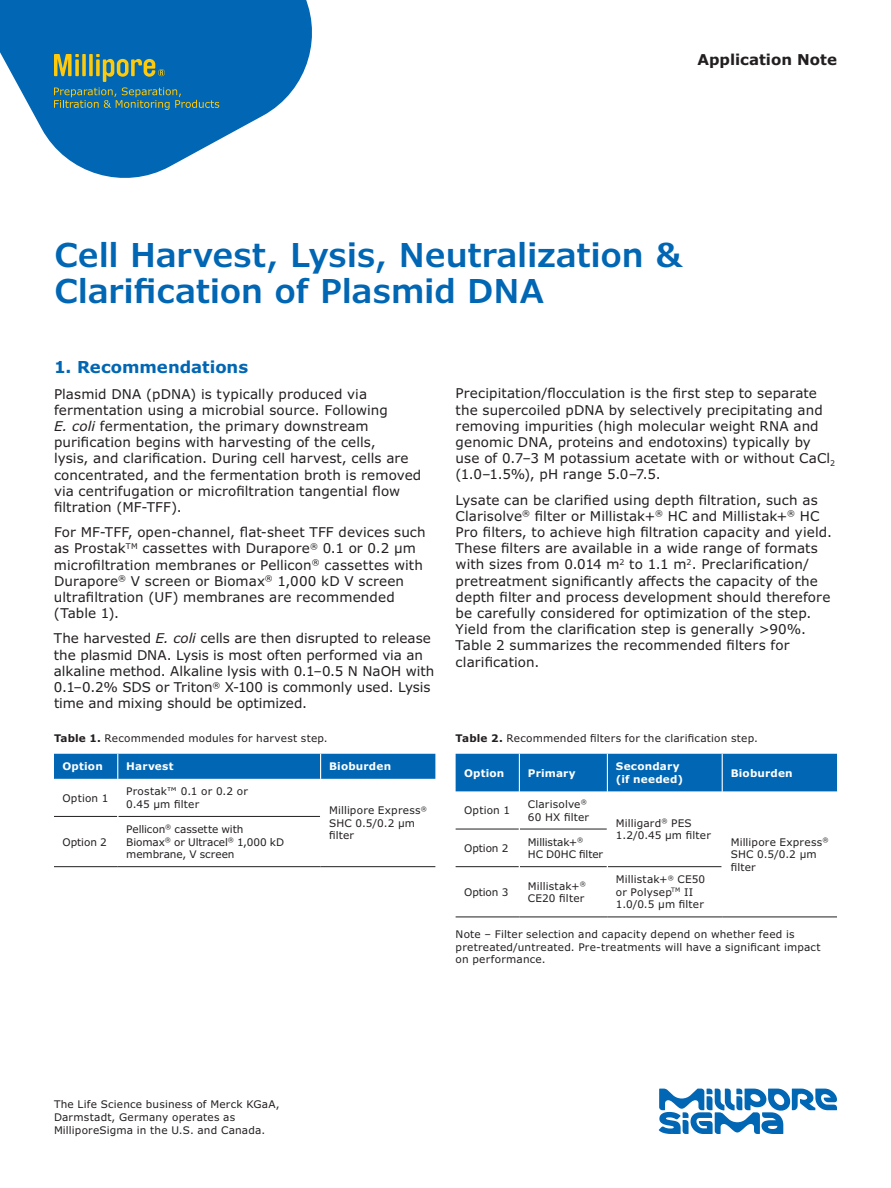
<style>
.page{position:relative;width:891px;height:1188px;background:#fff}
.page>*{position:absolute;margin:0;border:0;box-sizing:border-box;transform-origin:0 0}
.t1{font:600 33px/36px "Verdana Pro";letter-spacing:-.005em;color:#0166b3}
.t2{font:700 16.5px "Verdana Pro";color:#0166b3}
.t3{font:700 15px "Verdana Pro";color:#231f20}
.t4{font:13.5px/16.2px "Verdana Pro";letter-spacing:.005em;color:#231f20}
.t5{font:10.5px/12.6px "Verdana Pro";letter-spacing:.015em;color:#231f20}
.t6{font:700 10.5px/12.6px "Verdana Pro";letter-spacing:.015em;color:#fff}
.t7{font:10.5px/12.6px "Verdana Pro";letter-spacing:-.005em;color:#231f20}
.t8{font:10.5px/12.6px "Verdana Pro";letter-spacing:-.01em;color:#231f20}
.s1{font-style:italic}
.s2{font-weight:700}
</style>
<div class="page">
<svg style="left:0;top:0;width:312px;height:178px;fill:#0166b3"></svg>
<svg style="left:54px;top:54px;width:165px;height:56px;background:#307892"></svg>
<hr style="left:54px;top:816px;width:63px;height:1px;background:#231f20">
<hr style="left:118px;top:816px;width:202px;height:1px;background:#231f20">
<div style="left:54px;top:754px;width:381px;height:25px;background:#0166b3"></div>
<hr style="left:54px;top:866px;width:64px;height:1px;background:#231f20">
<hr style="left:118px;top:866px;width:203px;height:1px;background:#231f20">
<hr style="left:321px;top:866px;width:114px;height:1px;background:#231f20">
<div style="left:456px;top:754px;width:381px;height:37px;background:#0166b3"></div>
<hr style="left:519px;top:754px;width:1px;height:37px;background:#fff">
<hr style="left:607px;top:754px;width:1px;height:37px;background:#fff">
<hr style="left:722px;top:754px;width:1px;height:37px;background:#fff">
<hr style="left:456px;top:829px;width:63px;height:1px;background:#231f20">
<hr style="left:520px;top:829px;width:87px;height:1px;background:#231f20">
<hr style="left:456px;top:866px;width:63px;height:1px;background:#231f20">
<hr style="left:520px;top:866px;width:87px;height:1px;background:#231f20">
<hr style="left:608px;top:866px;width:114px;height:1px;background:#231f20">
<hr style="left:456px;top:917px;width:63px;height:1px;background:#231f20">
<hr style="left:519px;top:917px;width:88px;height:1px;background:#231f20">
<hr style="left:607px;top:917px;width:115px;height:1px;background:#231f20">
<hr style="left:722px;top:917px;width:115px;height:1px;background:#231f20">
<svg style="left:659px;top:1089px;width:178px;height:45px"></svg>
<p class="t3" style="left:697px;top:50px;width:141px">Application Note</p>
<h1 class="t1" style="left:54px;top:237px;width:629px">Cell Harvest, Lysis, Neutralization &amp;<br>Clarification of Plasmid DNA</h1>
<p class="t2" style="left:54px;top:357px;width:196px">1. Recommendations</p>
<p class="t4" style="left:54px;top:386px;width:369px">Plasmid DNA (pDNA) is typically produced via fermentation using a microbial source. Following<br><span class="s1">E. coli</span> fermentation, the primary downstream purification begins with harvesting of the cells,<br>lysis, and clarification. During cell harvest, cells are concentrated, and the fermentation broth is removed via centrifugation or microfiltration tangential flow filtration (MF-TFF).</p>
<p class="t4" style="left:54px;top:524px;width:373px">For MF-TFF, open-channel, flat-sheet TFF devices such as Prostak<sup>TM</sup> cassettes with Durapore<sup>®</sup> 0.1 or 0.2 µm microfiltration membranes or Pellicon<sup>®</sup> cassettes with Durapore<sup>®</sup> V screen or Biomax<sup>®</sup> 1,000 kD V screen ultrafiltration (UF) membranes are recommended (Table 1).</p>
<p class="t4" style="left:54px;top:631px;width:382px">The harvested <span class="s1">E. coli</span> cells are then disrupted to release the plasmid DNA. Lysis is most often performed via an alkaline method. Alkaline lysis with 0.1–0.5 N NaOH with 0.1–0.2% SDS or Triton<sup>®</sup> X-100 is commonly used. Lysis time and mixing should be optimized.</p>
<p class="t5" style="left:54px;top:732px;width:275px"><span class="s2">Table 1.</span> Recommended modules for harvest step.</p>
<p class="t6" style="left:63px;top:760px;width:42px">Option</p>
<p class="t6" style="left:126px;top:760px;width:49px">Harvest</p>
<p class="t6" style="left:329px;top:760px;width:64px">Bioburden</p>
<p class="t5" style="left:63px;top:792px;width:48px">Option 1</p>
<p class="t5" style="left:126px;top:785px;width:123px">Prostak™ 0.1 or 0.2 or<br>0.45 µm filter</p>
<p class="t5" style="left:329px;top:804px;width:99px">Millipore Express<sup>®<br></sup>SHC 0.5/0.2 µm filter</p>
<p class="t5" style="left:63px;top:836px;width:46px">Option 2</p>
<p class="t7" style="left:126px;top:823px;width:160px">Pellicon<sup>®</sup> cassette with<br>Biomax<sup>®</sup> or Ultracel<sup>®</sup> 1,000 kD membrane, V screen</p>
<p class="t4" style="left:456px;top:386px;width:381px">Precipitation/flocculation is the first step to separate the supercoiled pDNA by selectively precipitating and removing impurities (high molecular weight RNA and genomic DNA, proteins and endotoxins) typically by use of 0.7–3 M potassium acetate with or without CaCl<sub>2 </sub>(1.0–1.5%), pH range 5.0–7.5.</p>
<p class="t4" style="left:456px;top:492px;width:378px">Lysate can be clarified using depth filtration, such as Clarisolve<sup>®</sup> filter or Millistak+<sup>®</sup> HC and Millistak+<sup>®</sup> HC Pro filters, to achieve high filtration capacity and yield.<br>These filters are available in a wide range of formats with sizes from 0.014 m<sup>2</sup> to 1.1 m<sup>2</sup>. Preclarification/ pretreatment significantly affects the capacity of the depth filter and process development should therefore be carefully considered for optimization of the step.<br>Yield from the clarification step is generally &gt;90%.<br>Table 2 summarizes the recommended filters for clarification.</p>
<p class="t5" style="left:456px;top:732px;width:304px"><span class="s2">Table 2.</span> Recommended filters for the clarification step.</p>
<p class="t6" style="left:464px;top:767px;width:42px">Option</p>
<p class="t6" style="left:528px;top:767px;width:49px">Primary</p>
<p class="t6" style="left:616px;top:760px;width:69px">Secondary (if needed)</p>
<p class="t6" style="left:731px;top:767px;width:64px">Bioburden</p>
<p class="t5" style="left:464px;top:804px;width:48px">Option 1</p>
<p class="t5" style="left:528px;top:798px;width:63px">Clarisolve<sup>®<br></sup>60 HX filter</p>
<p class="t5" style="left:616px;top:817px;width:96px">Milligard<sup>®</sup> PES<br>1.2/0.45 μm filter</p>
<p class="t5" style="left:731px;top:836px;width:99px">Millipore Express<sup>®<br></sup>SHC 0.5/0.2 µm filter</p>
<p class="t5" style="left:464px;top:842px;width:46px">Option 2</p>
<p class="t8" style="left:528px;top:836px;width:77px">Millistak+<sup>®<br></sup>HC D0HC filter</p>
<p class="t5" style="left:464px;top:886px;width:46px">Option 3</p>
<p class="t5" style="left:528px;top:880px;width:59px">Millistak+<sup>®<br></sup>CE20 filter</p>
<p class="t5" style="left:616px;top:873px;width:91px">Millistak+<sup>®</sup> CE50 or Polysep<sup>TM</sup> II<br>1.0/0.5 µm filter</p>
<p class="t5" style="left:456px;top:928px;width:367px">Note – Filter selection and capacity depend on whether feed is pretreated/untreated. Pre-treatments will have a significant impact on performance.</p>
<p class="t5" style="left:54px;top:1098px;width:227px">The Life Science business of Merck KGaA,<br>Darmstadt, Germany operates as<br>MilliporeSigma in the U.S. and Canada.</p>
</div>
